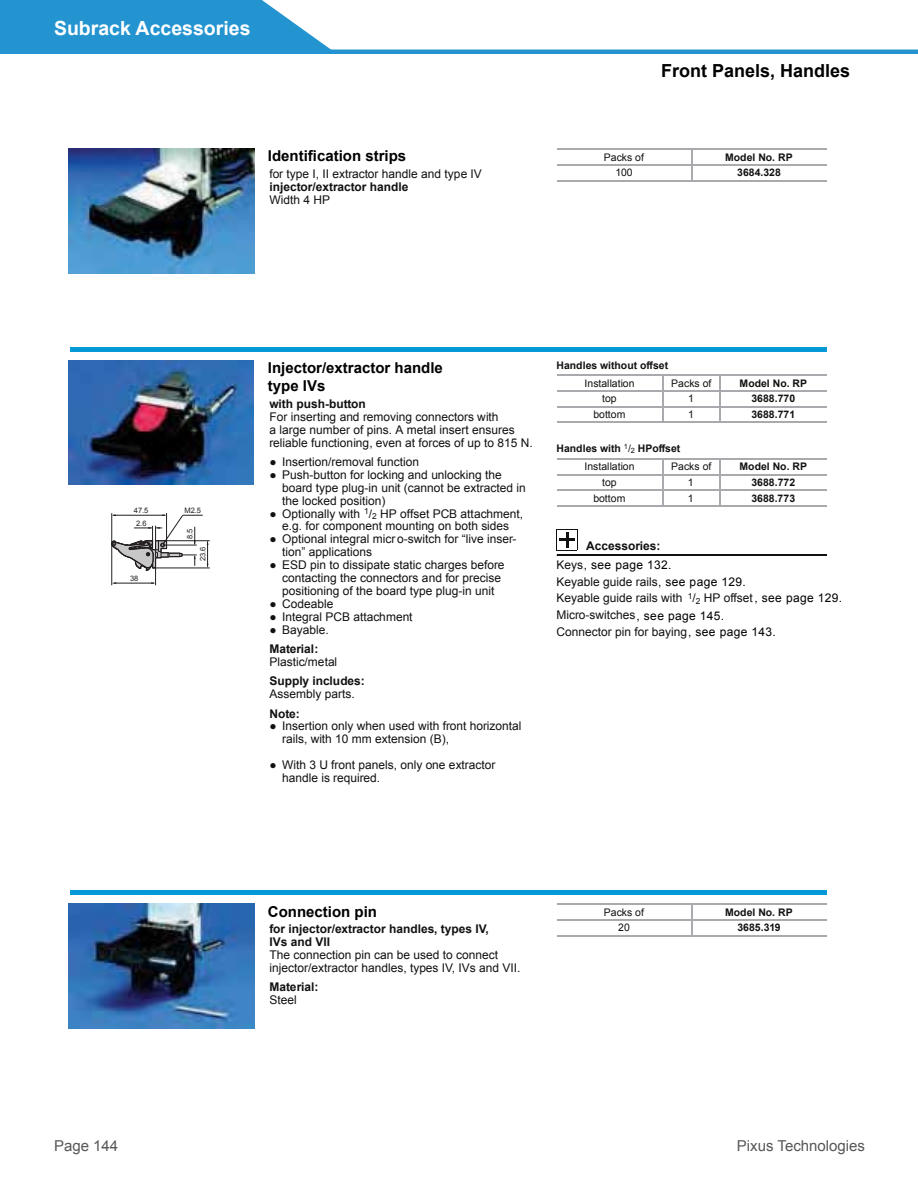
<style>
.page{position:relative;width:918px;height:1188px;background:#fff}
.page>*{position:absolute;margin:0;border:0;box-sizing:border-box;transform-origin:0 0}
.t1{font:700 19.5px "Arial";color:#fff}
.t2{font:700 18px "Arial";color:#000}
.t3{font:700 15px/18px "Arial";color:#000}
.t4{font:15px "Arial";color:#565759}
.t5{font:12px/12.9px "Arial";color:#111}
.t6{font:700 12px/18.9px "Arial";color:#111}
.t7{font:700 10.5px "Arial";color:#111}
.t8{font:10.5px "Arial";letter-spacing:.005em;color:#111}
.t9{font:7.5px "Arial";color:#231f20}
.s1{font-weight:400}
.s2{font-weight:400;color:#000}
.s3{color:#000}
</style>
<div class="page">
<svg style="left:0;top:0;width:334px;height:50px;background:#3c9fd6"></svg>
<hr style="left:0;top:50px;width:918px;height:4px;background:#2494d1">
<img style="left:69px;top:149px;width:186px;height:125px">
<hr style="left:691px;top:148px;width:1px;height:33px;background:#a8aaad">
<hr style="left:557px;top:148px;width:270px;height:2px;background:#a8aaad">
<hr style="left:557px;top:164px;width:270px;height:2px;background:#a8aaad">
<hr style="left:557px;top:180px;width:270px;height:1px;background:#a8aaad">
<hr style="left:557px;top:555px;width:270px;height:1px;background:#111">
<svg style="left:557px;top:529px;width:21px;height:22px"></svg>
<hr style="left:70px;top:347px;width:757px;height:4px;background:#059ad7">
<img style="left:69px;top:360px;width:185px;height:125px">
<hr style="left:167px;top:540px;width:43px;height:1px;background:#231f20">
<hr style="left:153px;top:568px;width:57px;height:1px;background:#231f20">
<svg style="left:111px;top:513px;width:97px;height:72px"></svg>
<hr style="left:662px;top:374px;width:2px;height:49px;background:#a8aaad">
<hr style="left:720px;top:374px;width:1px;height:49px;background:#a8aaad">
<hr style="left:557px;top:374px;width:270px;height:2px;background:#a8aaad">
<hr style="left:557px;top:390px;width:270px;height:2px;background:#a8aaad">
<hr style="left:557px;top:406px;width:270px;height:1px;background:#a8aaad">
<hr style="left:557px;top:422px;width:270px;height:1px;background:#a8aaad">
<hr style="left:662px;top:458px;width:2px;height:49px;background:#a8aaad">
<hr style="left:720px;top:458px;width:1px;height:49px;background:#a8aaad">
<hr style="left:557px;top:458px;width:270px;height:2px;background:#a8aaad">
<hr style="left:557px;top:474px;width:270px;height:1px;background:#a8aaad">
<hr style="left:557px;top:490px;width:270px;height:1px;background:#a8aaad">
<hr style="left:557px;top:505px;width:270px;height:2px;background:#a8aaad">
<div style="left:70px;top:890px;width:757px;height:5px;background:#059ad7"></div>
<img style="left:69px;top:903px;width:185px;height:126px">
<hr style="left:691px;top:903px;width:1px;height:33px;background:#a8aaad">
<hr style="left:557px;top:903px;width:270px;height:2px;background:#a8aaad">
<hr style="left:557px;top:919px;width:270px;height:2px;background:#a8aaad">
<hr style="left:557px;top:935px;width:270px;height:1px;background:#a8aaad">
<h1 class="t1" style="left:54px;top:15px;width:198px">Subrack Accessories</h1>
<p class="t3" style="left:268px;top:147px;width:140px">Identification strips</p>
<p class="t5" style="left:270px;top:168px;width:214px">for type I, II extractor handle and type IV</p>
<p class="t6" style="left:270px;top:178px;width:141px">injector/extractor handle</p>
<p class="t5" style="left:270px;top:194px;width:62px">Width 4 HP</p>
<h2 class="t2" style="left:661px;top:58px;width:191px">Front Panels, Handles</h2>
<p class="t8" style="left:604px;top:150px;width:42px">Packs of</p>
<p class="t7" style="left:725px;top:150px;width:69px">Model No. RP</p>
<p class="t8" style="left:615px;top:166px;width:19px">100</p>
<p class="t7" style="left:737px;top:166px;width:45px">3684.328</p>
<p class="t9" style="left:134px;top:506px;width:16px">47.5</p>
<p class="t9" style="left:136px;top:518px;width:12px">2.6</p>
<p class="t9" style="left:130px;top:573px;width:10px">38</p>
<p class="t9" style="left:184px;top:506px;width:18px">M2.5</p>
<p class="t9" style="left:185px;top:539px;width:12px;rotate:-90deg">8.5</p>
<p class="t9" style="left:198px;top:561px;width:16px;rotate:-90deg">23.6</p>
<p class="t3" style="left:268px;top:360px;width:177px">Injector/extractor handle type IVs</p>
<p class="t6" style="left:270px;top:395px;width:98px">with push-button</p>
<p class="t5" style="left:270px;top:410px;width:265px">For inserting and removing connectors with<br>a large number of pins. A metal insert ensures reliable functioning, even at forces of up to 815 N.</p>
<p class="t5" style="left:269px;top:455px;width:151px">● Insertion/removal function</p>
<p class="t5" style="left:282px;top:468px;width:245px;text-indent:-13px">● Push-button for locking and unlocking the board type plug-in unit (cannot be extracted in the locked position)</p>
<p class="t5" style="left:269px;top:507px;width:255px;text-align:center">● Optionally with <sup>1</sup>/<sub>2</sub> HP offset PCB attachment, e.g. for component mounting on both sides</p>
<p class="t5" style="left:282px;top:533px;width:236px;text-indent:-13px">● Optional integral micr o-switch for “live inser&shy;tion” applications</p>
<p class="t5" style="left:282px;top:559px;width:224px;text-indent:-13px">● ESD pin to dissipate static charges before contacting the connectors and for precise positioning of the board type plug-in unit</p>
<p class="t5" style="left:269px;top:597px;width:66px">● Codeable</p>
<p class="t5" style="left:269px;top:610px;width:145px">● Integral PCB attachment</p>
<p class="t5" style="left:269px;top:623px;width:61px">● Bayable.</p>
<p class="t6" style="left:269px;top:640px;width:50px">Material:</p>
<p class="t5" style="left:269px;top:655px;width:69px">Plastic/metal</p>
<p class="t6" style="left:269px;top:672px;width:97px">Supply includes:</p>
<p class="t5" style="left:269px;top:688px;width:87px">Assembly parts.</p>
<p class="t6" style="left:269px;top:704px;width:32px">Note:</p>
<p class="t5" style="left:282px;top:720px;width:241px;text-indent:-13px">● Insertion only when used with front horizontal rails, with 10 mm extension (B),</p>
<p class="t5" style="left:282px;top:759px;width:215px;text-indent:-13px">● With 3 U front panels, only one extractor handle is required.</p>
<p class="t7" style="left:557px;top:358px;width:113px">Handles without offset</p>
<p class="t8" style="left:585px;top:376px;width:51px">Installation</p>
<p class="t8" style="left:671px;top:376px;width:42px">Packs of</p>
<p class="t7" style="left:740px;top:376px;width:69px">Model No. RP</p>
<p class="t8" style="left:602px;top:392px;width:16px">top</p>
<p class="t8" style="left:688px;top:392px;width:7px">1</p>
<p class="t7" style="left:751px;top:392px;width:45px">3688.770</p>
<p class="t8" style="left:593px;top:408px;width:34px">bottom</p>
<p class="t8" style="left:688px;top:408px;width:7px">1</p>
<p class="t7" style="left:751px;top:407px;width:45px">3688.771</p>
<p class="t7" style="left:557px;top:442px;width:125px">Handles with <sup>1</sup><span class="s1">/</span><sub>2</sub> HPoffset</p>
<p class="t8" style="left:585px;top:460px;width:51px">Installation</p>
<p class="t8" style="left:671px;top:460px;width:42px">Packs of</p>
<p class="t7" style="left:740px;top:460px;width:69px">Model No. RP</p>
<p class="t8" style="left:602px;top:476px;width:16px">top</p>
<p class="t8" style="left:688px;top:476px;width:7px">1</p>
<p class="t7" style="left:751px;top:475px;width:45px">3688.772</p>
<p class="t8" style="left:593px;top:491px;width:34px">bottom</p>
<p class="t8" style="left:688px;top:491px;width:7px">1</p>
<p class="t7" style="left:751px;top:491px;width:45px">3688.773</p>
<p class="t6" style="left:557px;top:537px;width:117px;text-indent:30px">Accessories:<br><span class="s1">Keys</span><span class="s2">, see page 132.</span></p>
<p class="t5" style="left:557px;top:573px;width:287px;line-height:16.8px">Keyable guide rails<span class="s3">, see page 129.<br></span>Keyable guide rails with <sup>1</sup>/<sub>2</sub> HP offset<span class="s3">, see page 129.<br></span>Micro-switches<span class="s3">, see page 145.<br></span>Connector pin for baying<span class="s3">, see page 143.</span></p>
<p class="t3" style="left:268px;top:903px;width:111px">Connection pin</p>
<p class="t6" style="left:270px;top:923px;width:221px;line-height:12.9px">for injector/extractor handles, types IV,<br>IVs and VII</p>
<p class="t5" style="left:270px;top:948px;width:252px">The connection pin can be used to connect injector/extractor handles, types IV, IVs and VII.</p>
<p class="t6" style="left:270px;top:978px;width:50px">Material:</p>
<p class="t5" style="left:270px;top:994px;width:29px">Steel</p>
<p class="t8" style="left:604px;top:905px;width:42px">Packs of</p>
<p class="t7" style="left:725px;top:905px;width:69px">Model No. RP</p>
<p class="t8" style="left:618px;top:921px;width:13px">20</p>
<p class="t7" style="left:737px;top:921px;width:45px">3685.319</p>
<p class="t4" style="left:54px;top:1136px;width:66px">Page 144</p>
<p class="t4" style="left:737px;top:1136px;width:130px">Pixus Technologies</p>
</div>
